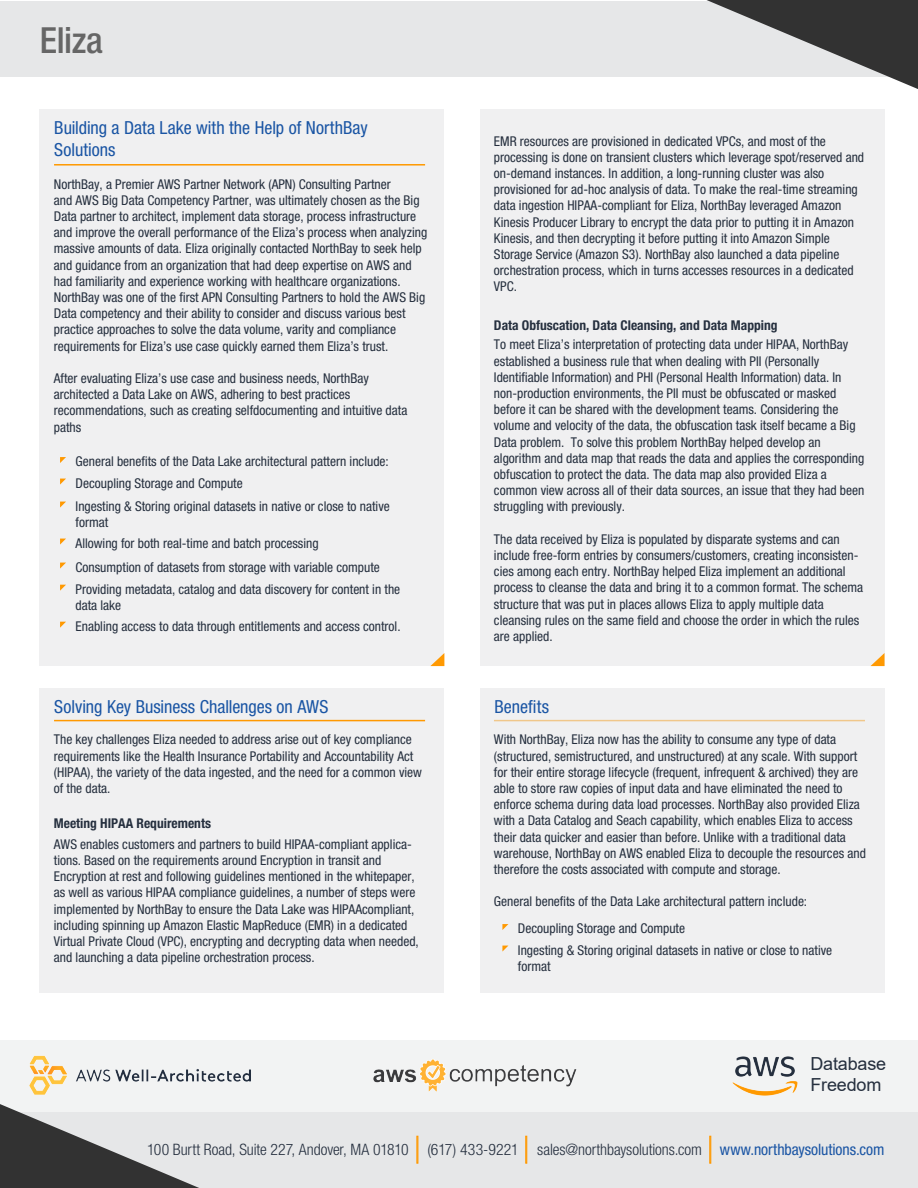
<style>
.page{position:relative;width:918px;height:1188px;background:#fff}
.page>*{position:absolute;margin:0;border:0;box-sizing:border-box;transform-origin:0 0}
.t1{font:500 condensed 36px "Helvetica Neue";letter-spacing:-.01em;color:#666}
.t2{font:condensed 18px/21.6px "Helvetica Neue LT Std";color:#1a55a4}
.t3{font:18px/21px "Arial";letter-spacing:-.01em;color:#252f3e}
.t4{font:300 condensed 15.75px "Helvetica Neue LT Std";letter-spacing:-.005em;color:#252f3e}
.t5{font:condensed 13.5px/16.2px "Helvetica Neue LT Std";color:#252f3e}
.t6{font:700 condensed 13.5px "Helvetica Neue LT Std";color:#252f3e}
.s1{font-weight:400;color:#1a55a4}
</style>
<div class="page">
<div style="left:0;top:1040px;width:918px;height:72px;background:#f2f3f3"></div>
<img style="left:29px;top:1055px;width:222px;height:40px">
<img style="left:373px;top:1059px;width:204px;height:33px">
<img style="left:733px;top:1057px;width:64px;height:38px">
<div style="left:0;top:1113px;width:918px;height:75px;background:#e6e7e8"></div>
<div style="left:416px;top:1136px;width:2px;height:28px;border:1px solid #ff9901"></div>
<div style="left:525px;top:1136px;width:2px;height:28px;border:1px solid #ff9901"></div>
<div style="left:709px;top:1136px;width:2px;height:28px;border:1px solid #ff9901"></div>
<svg style="left:0;top:1104px;width:199px;height:84px"></svg>
<div style="left:0;top:1px;width:893px;height:75px;background:#e6e7e8"></div>
<svg style="left:707px;top:0;width:211px;height:89px"></svg>
<div style="left:39px;top:110px;width:405px;height:556px;background:#f0f0f1"></div>
<svg style="left:430px;top:653px;width:14px;height:13px"></svg>
<hr style="left:54px;top:164px;width:371px;height:2px;background:#ff9901">
<div style="left:480px;top:110px;width:405px;height:556px;background:#f0f0f1"></div>
<svg style="left:870px;top:653px;width:15px;height:13px"></svg>
<div style="left:39px;top:688px;width:405px;height:305px;background:#f0f0f1"></div>
<hr style="left:54px;top:720px;width:371px;height:1px;background:#ff9901">
<svg style="left:60px;top:457px;width:6px;height:6px"></svg>
<svg style="left:60px;top:479px;width:6px;height:6px"></svg>
<svg style="left:60px;top:502px;width:6px;height:6px"></svg>
<svg style="left:60px;top:539px;width:6px;height:6px"></svg>
<svg style="left:60px;top:563px;width:6px;height:6px"></svg>
<svg style="left:60px;top:585px;width:6px;height:6px"></svg>
<div style="left:480px;top:688px;width:405px;height:305px;background:#f0f0f1"></div>
<svg style="left:60px;top:622px;width:6px;height:6px"></svg>
<svg style="left:502px;top:924px;width:6px;height:6px"></svg>
<svg style="left:502px;top:946px;width:6px;height:6px"></svg>
<h1 class="t1" style="left:40px;top:18px;width:65px">Eliza</h1>
<h2 class="t2" style="left:54px;top:117px;width:315px">Building a Data Lake with the Help of NorthBay<br>Solutions</h2>
<p class="t5" style="left:54px;top:176px;width:375px">NorthBay, a Premier AWS Partner Network (APN) Consulting Partner<br>and AWS Big Data Competency Partner, was ultimately chosen as the Big Data partner to architect, implement data storage, process infrastructure and improve the overall performance of the Eliza’s process when analyzing massive amounts of data. Eliza originally contacted NorthBay to seek help and guidance from an organization that had deep expertise on AWS and had familiarity and experience working with healthcare organizations.<br>NorthBay was one of the first APN Consulting Partners to hold the AWS Big Data competency and their ability to consider and discuss various best practice approaches to solve the data volume, varity and compliance requirements for Eliza’s use case quickly earned them Eliza’s trust.</p>
<p class="t5" style="left:54px;top:370px;width:355px">After evaluating Eliza’s use case and business needs, NorthBay architected a Data Lake on AWS, adhering to best practices recommendations, such as creating selfdocumenting and intuitive data paths</p>
<p class="t5" style="left:76px;top:451px;width:315px;line-height:21.5px">General benefits of the Data Lake architectural pattern include:<br>Decoupling Storage and Compute</p>
<p class="t5" style="left:76px;top:498px;width:316px">Ingesting &amp; Storing original datasets in native or close to native format</p>
<p class="t5" style="left:76px;top:531px;width:306px;line-height:24px">Allowing for both real-time and batch processing<br>Consumption of datasets from storage with variable compute</p>
<p class="t5" style="left:76px;top:581px;width:326px">Providing metadata, catalog and data discovery for content in the data lake</p>
<p class="t5" style="left:76px;top:618px;width:327px">Enabling access to data through entitlements and access control.</p>
<h2 class="t2" style="left:54px;top:695px;width:276px">Solving Key Business Challenges on AWS</h2>
<p class="t5" style="left:54px;top:731px;width:370px">The key challenges Eliza needed to address arise out of key compliance requirements like the Health Insurance Portability and Accountability Act (HIPAA), the variety of the data ingested, and the need for a common view of the data.</p>
<p class="t6" style="left:54px;top:815px;width:159px">Meeting HIPAA Requirements</p>
<p class="t5" style="left:54px;top:836px;width:366px">AWS enables customers and partners to build HIPAA-compliant applica&shy;tions. Based on the requirements around Encryption in transit and Encryption at rest and following guidelines mentioned in the whitepaper, as well as various HIPAA compliance guidelines, a number of steps were implemented by NorthBay to ensure the Data Lake was HIPAAcompliant, including spinning up Amazon Elastic MapReduce (EMR) in a dedicated Virtual Private Cloud (VPC), encrypting and decrypting data when needed, and launching a data pipeline orchestration process.</p>
<p class="t5" style="left:494px;top:133px;width:372px">EMR resources are provisioned in dedicated VPCs, and most of the processing is done on transient clusters which leverage spot/reserved and on-demand instances. In addition, a long-running cluster was also provisioned for ad-hoc analysis of data. To make the real-time streaming data ingestion HIPAA-compliant for Eliza, NorthBay leveraged Amazon Kinesis Producer Library to encrypt the data prior to putting it in Amazon Kinesis, and then decrypting it before putting it into Amazon Simple Storage Service (Amazon S3). NorthBay also launched a data pipeline orchestration process, which in turns accesses resources in a dedicated VPC.</p>
<p class="t6" style="left:494px;top:317px;width:285px">Data Obfuscation, Data Cleansing, and Data Mapping</p>
<p class="t5" style="left:494px;top:336px;width:372px">To meet Eliza’s interpretation of protecting data under HIPAA, NorthBay established a business rule that when dealing with PII (Personally Identifiable Information) and PHI (Personal Health Information) data. In non-production environments, the PII must be obfuscated or masked before it can be shared with the development teams. Considering the volume and velocity of the data, the obfuscation task itself became a Big Data problem. To solve this problem NorthBay helped develop an algorithm and data map that reads the data and applies the corresponding obfuscation to protect the data. The data map also provided Eliza a common view across all of their data sources, an issue that they had been struggling with previously.</p>
<p class="t5" style="left:494px;top:531px;width:371px">The data received by Eliza is populated by disparate systems and can include free-form entries by consumers/customers, creating inconsisten&shy;cies among each entry. NorthBay helped Eliza implement an additional process to cleanse the data and bring it to a common format. The schema structure that was put in places allows Eliza to apply multiple data cleansing rules on the same field and choose the order in which the rules are applied.</p>
<h2 class="t2" style="left:494px;top:695px;width:56px">Benefits</h2>
<p class="t5" style="left:494px;top:731px;width:373px">With NorthBay, Eliza now has the ability to consume any type of data (structured, semistructured, and unstructured) at any scale. With support for their entire storage lifecycle (frequent, infrequent &amp; archived) they are able to store raw copies of input data and have eliminated the need to enforce schema during data load processes. NorthBay also provided Eliza with a Data Catalog and Seach capability, which enables Eliza to access their data quicker and easier than before. Unlike with a traditional data warehouse, NorthBay on AWS enabled Eliza to decouple the resources and therefore the costs associated with compute and storage.</p>
<p class="t5" style="left:518px;top:888px;width:291px;line-height:27px;text-indent:-24px">General benefits of the Data Lake architectural pattern include:<br>Decoupling Storage and Compute</p>
<p class="t5" style="left:518px;top:942px;width:316px">Ingesting &amp; Storing original datasets in native or close to native format</p>
<h2 class="t3" style="left:810px;top:1053px;width:77px">Database<br>Freedom</h2>
<p class="t4" style="left:147px;top:1140px;width:739px">100 Burtt Road, Suite 227, Andover, MA 01810 (617) 433-9221 sales@northbaysolutions.com <span class="s1">www.northbaysolutions.com</span></p>
</div>
